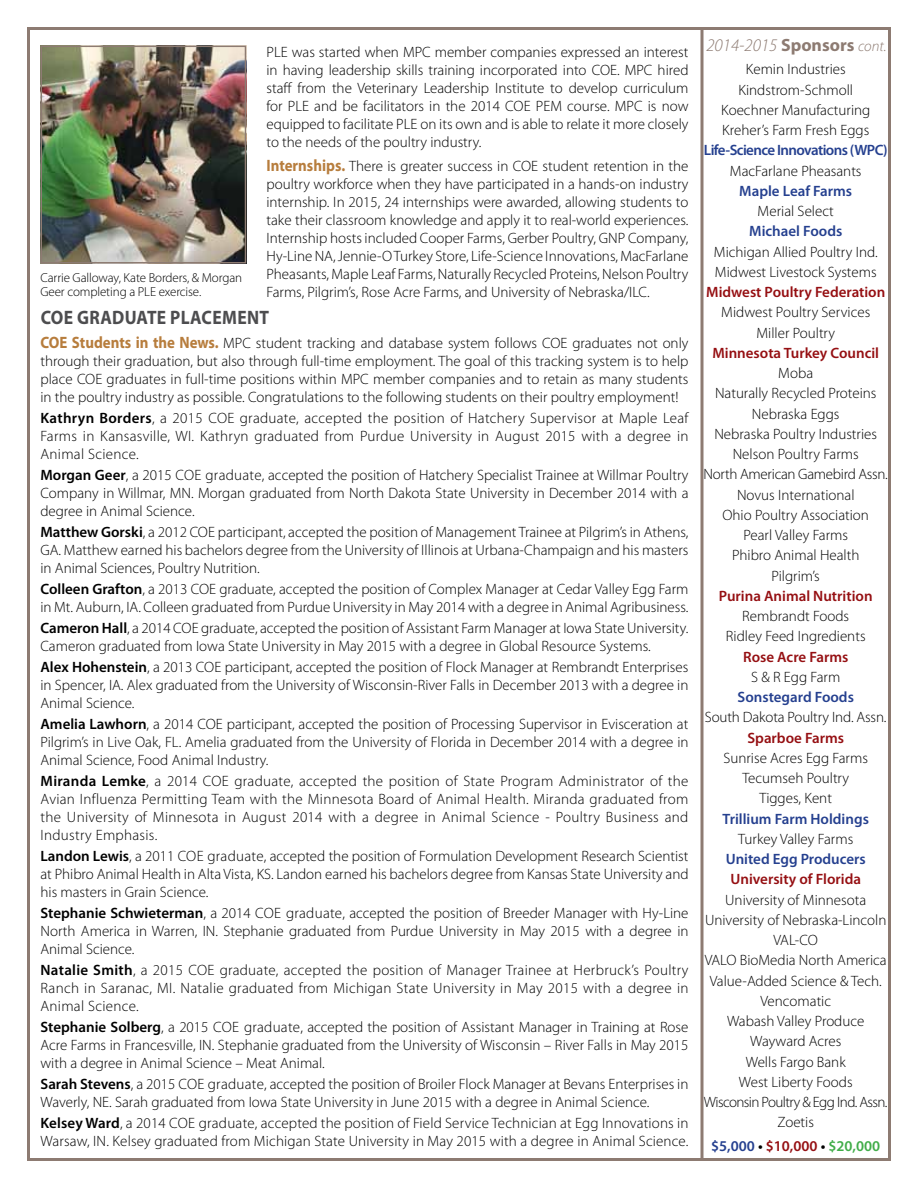
<style>
.page{position:relative;width:918px;height:1188px;background:#fff}
.page>*{position:absolute;margin:0;border:0;box-sizing:border-box;transform-origin:0 0}
.t1{font:700 19.5px "Myriad Pro";letter-spacing:.02em;color:#4d4d4f;scale:.9 1}
.t2{font:italic 300 17.85px "Myriad Pro";color:#8d7b72}
.t3{font:300 15px/18px "Myriad Pro";color:#000;text-align:justify}
.t4{font:600 15px "Myriad Pro";color:#950f12}
.t5{font:600 15px "Myriad Pro";color:#25408f}
.t6{font:600 15px "Myriad Pro";letter-spacing:-.04em;color:#25408f}
.t7{font:300 13.05px/14px "Myriad Pro";letter-spacing:-.01em;color:#000}
.s1{font-weight:700;font-size:16.5px;color:#b77d3d}
.s2{font-weight:600}
.s3{font-weight:700;font-style:normal}
.s4{font-size:15px}
.s5{color:#25408f}
.s6{color:#000}
.s7{color:#41ad49}
</style>
<div class="page">
<svg style="left:700px;top:27px;width:4px;height:1134px;background:#a89b94"></svg>
<img style="left:43px;top:49px;width:200px;height:212px">
<div style="left:40px;top:46px;width:206px;height:218px;border:2px solid #8d7b72"></div>
<p class="t3" style="left:266px;top:43px;width:424px">PLE was started when MPC member companies expressed an interest in having leadership skills training incorporated into COE. MPC hired staff from the Veterinary Leadership Institute to develop curriculum for PLE and be facilitators in the 2014 COE PEM course. MPC is now equipped to facilitate PLE on its own and is able to relate it more closely to the needs of the poultry industry.</p>
<p class="t3" style="left:266px;top:157px;width:424px"><span class="s1">Internships.</span> There is greater success in COE student retention in the poultry workforce when they have participated in a hands-on industry internship. In 2015, 24 internships were awarded, allowing students to take their classroom knowledge and apply it to real-world experiences.<br>Internship hosts included Cooper Farms, Gerber Poultry, GNP Company, Hy-Line NA, Jennie-O Turkey Store, Life-Science Innovations, MacFarlane Pheasants, Maple Leaf Farms, Naturally Recycled Proteins, Nelson Poultry Farms, Pilgrim’s, Rose Acre Farms, and University of Nebraska/ILC.</p>
<h1 class="t1" style="left:41px;top:305px;width:255px">COE Graduate Placement</h1>
<p class="t3" style="left:40px;top:334px;width:650px"><span class="s1">COE Students in the News.</span> MPC student tracking and database system follows COE graduates not only through their graduation, but also through full-time employment. The goal of this tracking system is to help place COE graduates in full-time positions within MPC member companies and to retain as many students in the poultry industry as possible. Congratulations to the following students on their poultry employment!</p>
<p class="t3" style="left:40px;top:409px;width:650px"><span class="s2">Kathryn Borders</span>, a 2015 COE graduate, accepted the position of Hatchery Supervisor at Maple Leaf Farms in Kansasville, WI. Kathryn graduated from Purdue University in August 2015 with a degree in Animal Science.</p>
<p class="t3" style="left:40px;top:466px;width:650px"><span class="s2">Morgan Geer</span>, a 2015 COE graduate, accepted the position of Hatchery Specialist Trainee at Willmar Poultry Company in Willmar, MN. Morgan graduated from North Dakota State University in December 2014 with a degree in Animal Science.</p>
<p class="t3" style="left:40px;top:523px;width:650px"><span class="s2">Matthew Gorski</span>, a 2012 COE participant, accepted the position of Management Trainee at Pilgrim’s in Athens, GA. Matthew earned his bachelors degree from the University of Illinois at Urbana-Champaign and his masters in Animal Sciences, Poultry Nutrition.</p>
<p class="t3" style="left:40px;top:580px;width:650px"><span class="s2">Colleen Grafton</span>, a 2013 COE graduate, accepted the position of Complex Manager at Cedar Valley Egg Farm in Mt. Auburn, IA. Colleen graduated from Purdue University in May 2014 with a degree in Animal Agribusiness.</p>
<p class="t3" style="left:40px;top:619px;width:649px"><span class="s2">Cameron Hall</span>, a 2014 COE graduate, accepted the position of Assistant Farm Manager at Iowa State University.<br>Cameron graduated from Iowa State University in May 2015 with a degree in Global Resource Systems.</p>
<p class="t3" style="left:40px;top:658px;width:649px"><span class="s2">Alex Hohenstein</span>, a 2013 COE participant, accepted the position of Flock Manager at Rembrandt Enterprises in Spencer, IA. Alex graduated from the University of Wisconsin-River Falls in December 2013 with a degree in Animal Science.</p>
<p class="t3" style="left:40px;top:715px;width:650px"><span class="s2">Amelia Lawhorn</span>, a 2014 COE participant, accepted the position of Processing Supervisor in Evisceration at Pilgrim’s in Live Oak, FL. Amelia graduated from the University of Florida in December 2014 with a degree in Animal Science, Food Animal Industry.</p>
<p class="t3" style="left:40px;top:772px;width:650px"><span class="s2">Miranda Lemke</span>, a 2014 COE graduate, accepted the position of State Program Administrator of the Avian Influenza Permitting Team with the Minnesota Board of Animal Health. Miranda graduated from the University of Minnesota in August 2014 with a degree in Animal Science - Poultry Business and Industry Emphasis.</p>
<p class="t3" style="left:40px;top:847px;width:650px"><span class="s2">Landon Lewis</span>, a 2011 COE graduate, accepted the position of Formulation Development Research Scientist at Phibro Animal Health in Alta Vista, KS. Landon earned his bachelors degree from Kansas State University and his masters in Grain Science.</p>
<p class="t3" style="left:40px;top:904px;width:650px"><span class="s2">Stephanie Schwieterman</span>, a 2014 COE graduate, accepted the position of Breeder Manager with Hy-Line North America in Warren, IN. Stephanie graduated from Purdue University in May 2015 with a degree in Animal Science.</p>
<p class="t3" style="left:40px;top:961px;width:650px"><span class="s2">Natalie Smith</span>, a 2015 COE graduate, accepted the position of Manager Trainee at Herbruck’s Poultry Ranch in Saranac, MI. Natalie graduated from Michigan State University in May 2015 with a degree in Animal Science.</p>
<p class="t3" style="left:40px;top:1018px;width:650px"><span class="s2">Stephanie Solberg</span>, a 2015 COE graduate, accepted the position of Assistant Manager in Training at Rose Acre Farms in Francesville, IN. Stephanie graduated from the University of Wisconsin – River Falls in May 2015 with a degree in Animal Science – Meat Animal.</p>
<p class="t3" style="left:40px;top:1075px;width:649px"><span class="s2">Sarah Stevens</span>, a 2015 COE graduate, accepted the position of Broiler Flock Manager at Bevans Enterprises in<br>Waverly, NE. Sarah graduated from Iowa State University in June 2015 with a degree in Animal Science.</p>
<p class="t3" style="left:40px;top:1114px;width:650px"><span class="s2">Kelsey Ward</span>, a 2014 COE graduate, accepted the position of Field Service Technician at Egg Innovations in<br>Warsaw, IN. Kelsey graduated from Michigan State University in May 2015 with a degree in Animal Science.</p>
<p class="t7" style="left:40px;top:271px;width:203px">Carrie Galloway, Kate Borders, &amp; Morgan<br>Geer completing a PLE exercise.</p>
<p class="t2" style="left:706px;top:35px;width:182px">2014-2015 <span class="s3">Sponsors</span> <span class="s4">cont.</span></p>
<p class="t3" style="left:721px;top:60px;width:151px;line-height:20.2px;text-align:center">Kemin Industries<br>Kindstrom-Schmoll<br>Koechner Manufacturing<br>Kreher’s Farm Fresh Eggs</p>
<p class="t6" style="left:704px;top:141px;width:185px">Life-Science Innovations (WPC)</p>
<p class="t3" style="left:730px;top:162px;width:133px">MacFarlane Pheasants</p>
<p class="t5" style="left:739px;top:181px;width:114px">Maple Leaf Farms</p>
<p class="t3" style="left:758px;top:202px;width:78px">Merial Select</p>
<p class="t5" style="left:749px;top:222px;width:95px">Michael Foods</p>
<p class="t3" style="left:714px;top:242px;width:165px;line-height:20.2px">Michigan Allied Poultry Ind.<br>Midwest Livestock Systems</p>
<p class="t4" style="left:706px;top:283px;width:181px">Midwest Poultry Federation</p>
<p class="t3" style="left:721px;top:303px;width:151px;line-height:20.2px;text-align:center">Midwest Poultry Services<br>Miller Poultry</p>
<p class="t4" style="left:712px;top:343px;width:168px">Minnesota Turkey Council</p>
<p class="t3" style="left:704px;top:363px;width:186px;line-height:20.2px;text-align:center">Moba<br>Naturally Recycled Proteins<br>Nebraska Eggs<br>Nebraska Poultry Industries<br>Nelson Poultry Farms<br>North American Gamebird Assn.<br>Novus International<br>Ohio Poultry Association<br>Pearl Valley Farms<br>Phibro Animal Health<br>Pilgrim’s</p>
<p class="t4" style="left:719px;top:586px;width:155px">Purina Animal Nutrition</p>
<p class="t3" style="left:726px;top:606px;width:141px;line-height:20.2px;text-align:center">Rembrandt Foods<br>Ridley Feed Ingredients</p>
<p class="t4" style="left:743px;top:647px;width:107px">Rose Acre Farms</p>
<p class="t3" style="left:751px;top:668px;width:91px">S &amp; R Egg Farm</p>
<p class="t5" style="left:738px;top:688px;width:118px">Sonstegard Foods</p>
<p class="t3" style="left:705px;top:709px;width:183px">South Dakota Poultry Ind. Assn.</p>
<p class="t4" style="left:747px;top:728px;width:98px">Sparboe Farms</p>
<p class="t3" style="left:724px;top:748px;width:146px;line-height:20.2px;text-align:center">Sunrise Acres Egg Farms<br>Tecumseh Poultry<br>Tigges, Kent</p>
<p class="t5" style="left:723px;top:809px;width:148px">Trillium Farm Holdings</p>
<p class="t3" style="left:738px;top:830px;width:117px">Turkey Valley Farms</p>
<p class="t5" style="left:726px;top:850px;width:142px">United Egg Producers</p>
<p class="t4" style="left:730px;top:870px;width:132px">University of Florida</p>
<p class="t3" style="left:704px;top:890px;width:185px;line-height:20.2px;text-align:center">University of Minnesota<br>University of Nebraska-Lincoln<br>VAL-CO<br>VALO BioMedia North America<br>Value-Added Science &amp; Tech.<br>Vencomatic<br>Wabash Valley Produce<br>Wayward Acres<br>Wells Fargo Bank<br>West Liberty Foods<br>Wisconsin Poultry &amp; Egg Ind. Assn.<br>Zoetis</p>
<p class="t4" style="left:711px;top:1136px;width:171px"><span class="s5">$5,000</span> <span class="s6">•</span> $10,000 <span class="s6">•</span> <span class="s7">$20,000</span></p>
</div>
